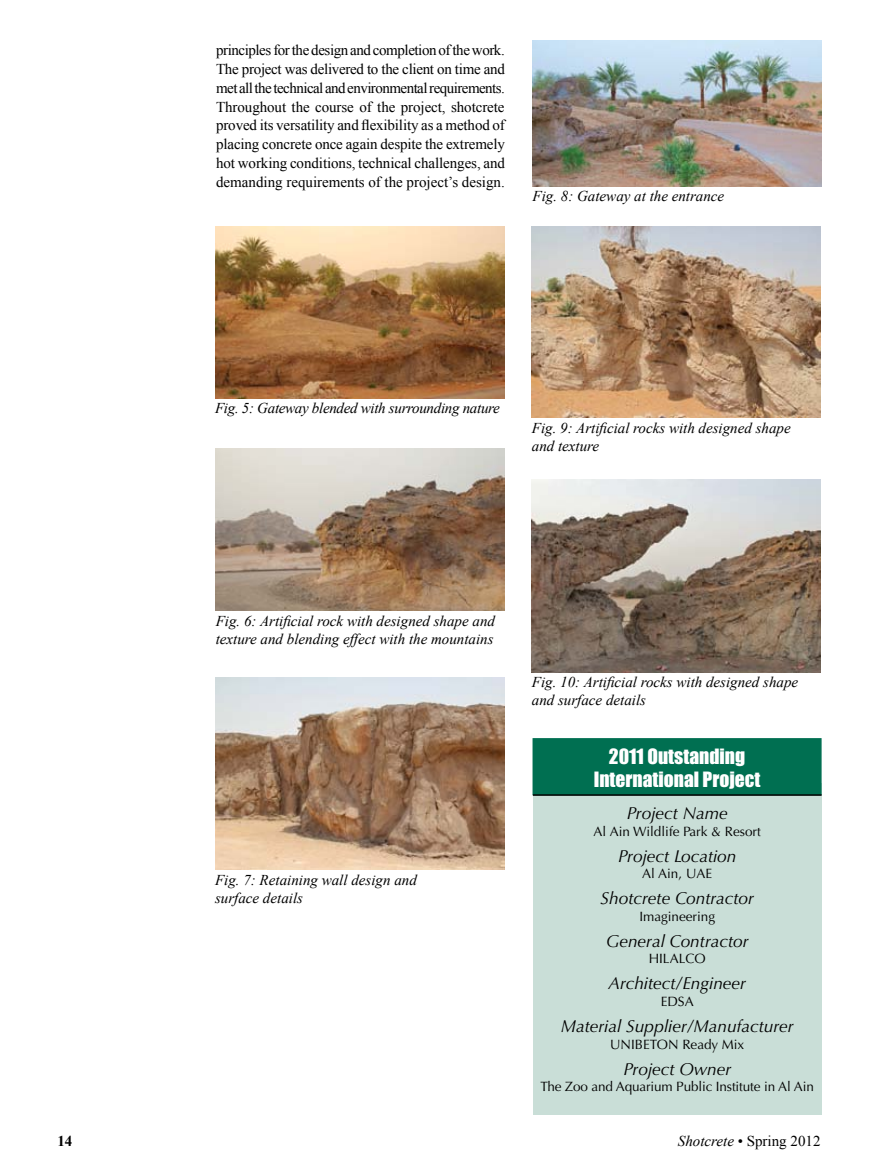
<style>
.page{position:relative;width:878px;height:1175px;background:#fff}
.page>*{position:absolute;margin:0;border:0;box-sizing:border-box;transform-origin:0 0}
.t1{font:19.5px/23.4px "Impact MT Std";color:#fff;text-align:center}
.t2{font:italic 17.25px "Optima";color:#000}
.t3{font:15px/18.8px "Times New Roman";color:#000;text-align:justify}
.t4{font:italic 15px/18px "Times New Roman";color:#000}
.t5{font:italic 15px "Times New Roman";letter-spacing:-.02em;color:#000}
.t6{font:700 15px "Times New Roman";color:#000}
.t7{font:13.5px "Optima";color:#000}
.s1{font-style:italic}
</style>
<div class="page">
<div style="left:533px;top:783px;width:288px;height:331px;background:#c9ded7"></div>
<div style="left:532px;top:738px;width:289px;height:57px;background:#006f51;border:2px solid #006f51"></div>
<hr style="left:533px;top:794px;width:288px;height:1px;background:#000">
<img style="left:216px;top:226px;width:288px;height:172px">
<img style="left:216px;top:448px;width:288px;height:162px">
<img style="left:216px;top:677px;width:289px;height:192px">
<img style="left:532px;top:40px;width:289px;height:146px">
<img style="left:532px;top:226px;width:288px;height:192px">
<img style="left:532px;top:479px;width:288px;height:193px">
<p class="t3" style="left:216px;top:41px;width:290px">principles for the design and completion of the work.<br>The project was delivered to the client on time and met all the technical and environmental requirements.<br>Throughout the course of the project, shotcrete proved its versatility and flexibility as a method of placing concrete once again despite the extremely hot working conditions, technical challenges, and demanding requirements of the project’s design.</p>
<p class="t4" style="left:532px;top:187px;width:193px">Fig. 8: Gateway at the entrance</p>
<p class="t5" style="left:215px;top:398px;width:286px">Fig. 5: Gateway blended with surrounding nature</p>
<p class="t4" style="left:532px;top:418px;width:260px">Fig. 9: Artificial rocks with designed shape and texture</p>
<p class="t4" style="left:216px;top:611px;width:281px">Fig. 6: Artificial rock with designed shape and texture and blending effect with the mountains</p>
<p class="t4" style="left:215px;top:870px;width:203px">Fig. 7: Retaining wall design and surface details</p>
<p class="t4" style="left:532px;top:672px;width:268px">Fig. 10: Artificial rocks with designed shape and surface details</p>
<h1 class="t1" style="left:593px;top:744px;width:168px">2011 Outstanding<br>International Project</h1>
<p class="t2" style="left:626px;top:803px;width:103px">Project Name</p>
<p class="t7" style="left:593px;top:823px;width:169px">Al Ain Wildlife Park &amp; Resort</p>
<p class="t2" style="left:618px;top:845px;width:120px">Project Location</p>
<p class="t7" style="left:642px;top:865px;width:72px">Al Ain, UAE</p>
<p class="t2" style="left:600px;top:888px;width:155px">Shotcrete Contractor</p>
<p class="t7" style="left:639px;top:908px;width:77px">Imagineering</p>
<p class="t2" style="left:606px;top:931px;width:144px">General Contractor</p>
<p class="t7" style="left:648px;top:951px;width:59px">HILALCO</p>
<p class="t2" style="left:608px;top:973px;width:139px">Architect/Engineer</p>
<p class="t7" style="left:660px;top:993px;width:35px">EDSA</p>
<p class="t2" style="left:561px;top:1016px;width:234px">Material Supplier/Manufacturer</p>
<p class="t7" style="left:610px;top:1036px;width:136px">UNIBETON Ready Mix</p>
<p class="t2" style="left:623px;top:1058px;width:109px">Project Owner</p>
<p class="t7" style="left:540px;top:1078px;width:275px">The Zoo and Aquarium Public Institute in Al Ain</p>
<p class="t6" style="left:57px;top:1130px;width:16px">14</p>
<p class="t3" style="left:678px;top:1131px;width:144px"><span class="s1">Shotcrete</span> • Spring 2012</p>
</div>
